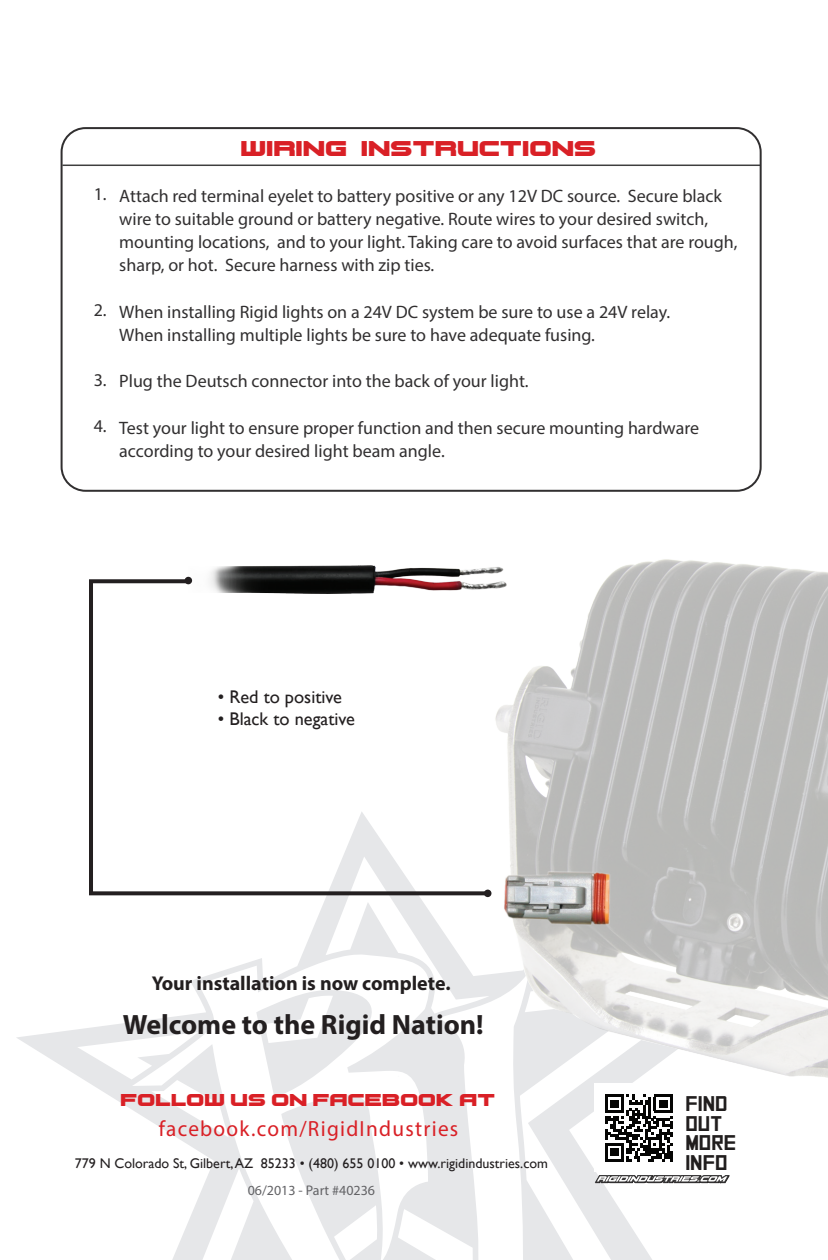
<style>
.page{position:relative;width:828px;height:1260px;background:#fff}
.page>*{position:absolute;margin:0;border:0;box-sizing:border-box;transform-origin:0 0}
.t1{font:700 28px "Myriad Pro";color:#231f20}
.t2{font:22px "Myriad Pro";letter-spacing:.06em;color:#d92026}
.t3{font:21.2px/19.6px "Square Font";color:#211e1e}
.t4{font:700 20px "Myriad Pro";color:#231f20}
.t5{font:20px "Rigid Industries";color:#d92026}
.t6{font:18.4px "Gill Sans";color:#231f20}
.t7{font:18px/23.2px "Myriad Pro";color:#312f30}
.t8{font:16px "Rigid Industries";color:#d92026}
.t9{font:14px "Gill Sans";color:#231f20}
.t10{font:14px "Myriad Pro";color:#636366}
</style>
<div class="page">
<svg style="left:16px;top:975px;width:636px;height:285px"></svg>
<svg style="left:595px;top:1182px;width:131px;height:2px"></svg>
<img style="left:209px;top:472px;width:619px;height:710px">
<img style="left:188px;top:565px;width:319px;height:29px">
<img style="left:484px;top:844px;width:344px;height:110px">
<svg style="left:89px;top:577px;width:403px;height:320px"></svg>
<div style="left:185px;top:577px;width:7px;height:7px;background:#231f20;border-radius:50%"></div>
<div style="left:484px;top:890px;width:7px;height:7px;background:#231f20;border-radius:50%"></div>
<hr style="left:62px;top:165px;width:699px;height:1px;background:#3e3e3f">
<div style="left:61px;top:127px;width:701px;height:365px;border:2px solid #312f30;border-radius:24px"></div>
<p class="t7" style="left:94px;top:182px;width:14px">1.</p>
<p class="t7" style="left:94px;top:298px;width:14px">2.</p>
<p class="t7" style="left:94px;top:368px;width:14px">3.</p>
<p class="t7" style="left:94px;top:414px;width:14px">4.</p>
<p class="t5" style="left:242px;top:138px;width:357px">WIRING INSTRUCTIONS</p>
<p class="t7" style="left:119px;top:184px;width:620px">Attach red terminal eyelet to battery positive or any 12V DC source. Secure black wire to suitable ground or battery negative. Route wires to your desired switch, mounting locations, and to your light. Taking care to avoid surfaces that are rough, sharp, or hot. Secure harness with zip ties.</p>
<p class="t7" style="left:119px;top:300px;width:553px">When installing Rigid lights on a 24V DC system be sure to use a 24V relay.<br>When installing multiple lights be sure to have adequate fusing.</p>
<p class="t7" style="left:119px;top:369px;width:411px">Plug the Deutsch connector into the back of your light.</p>
<p class="t7" style="left:119px;top:416px;width:581px">Test your light to ensure proper function and then secure mounting hardware according to your desired light beam angle.</p>
<p class="t6" style="left:218px;top:686px;width:126px">• Red to positive</p>
<p class="t6" style="left:218px;top:708px;width:139px">• Black to negative</p>
<p class="t4" style="left:152px;top:970px;width:300px">Your installation is now complete.</p>
<h1 class="t1" style="left:123px;top:1006px;width:363px">Welcome to the Rigid Nation!</h1>
<p class="t8" style="left:121px;top:1091px;width:376px">FOLLOW US ON FACEBOOK AT</p>
<p class="t2" style="left:159px;top:1115px;width:301px">facebook.com/RigidIndustries</p>
<p class="t3" style="left:685px;top:1094px;width:52px">FIND<br>OUT<br>MORE</p>
<p class="t9" style="left:75px;top:1155px;width:475px">779 N Colorado St, Gilbert, AZ 85233 • (480) 655 0100 • www.rigidindustries.com</p>
<p class="t3" style="left:685px;top:1153px;width:44px">INFO</p>
<p class="t10" style="left:248px;top:1182px;width:129px">06/2013 - Part #40236</p>
</div>
